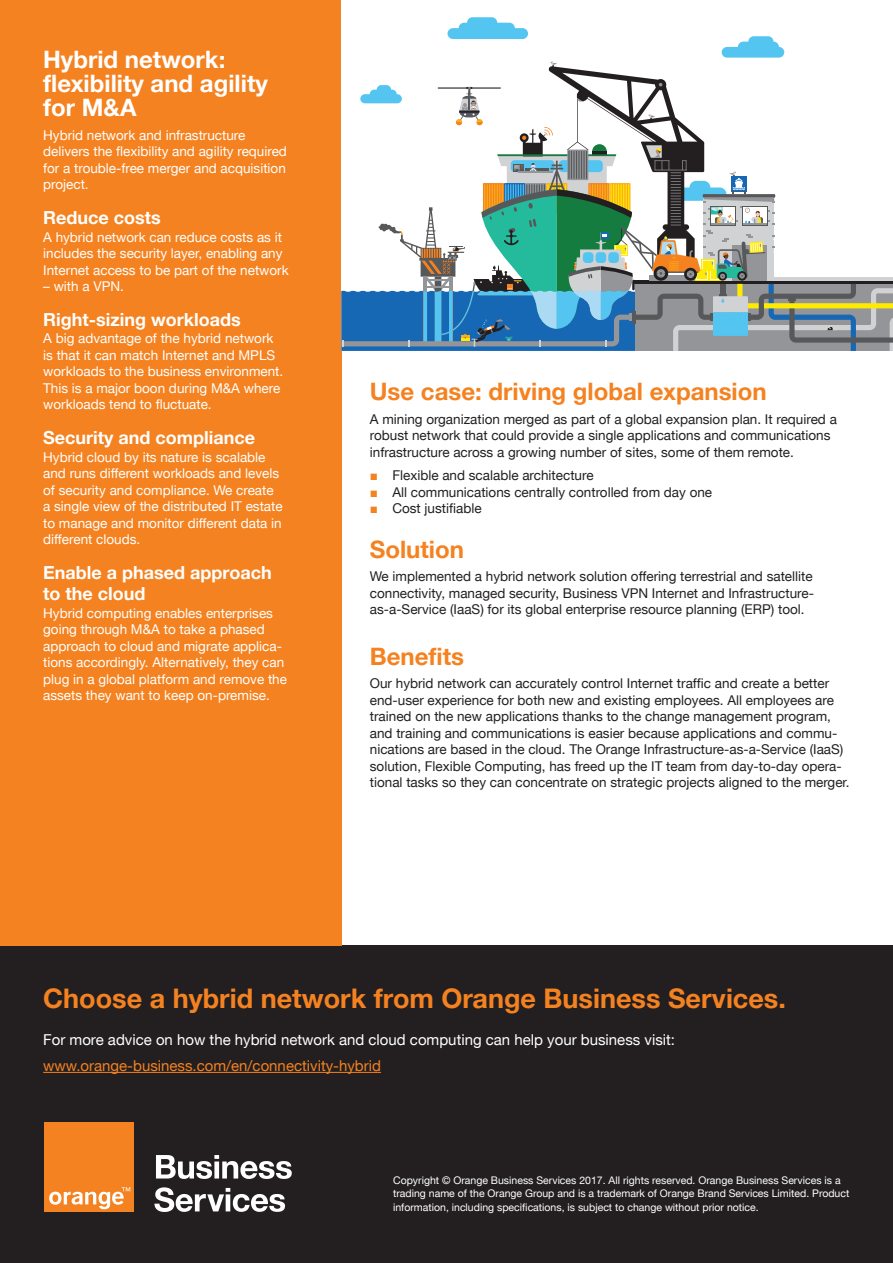
<style>
.page{position:relative;width:893px;height:1263px;background:#fff}
.page>*{position:absolute;margin:0;border:0;box-sizing:border-box;transform-origin:0 0}
.Back_page_title{font:700 27px "Helvetica Neue";color:#f58220}
.Subtitles{font:700 24px "Helvetica Neue";color:#f58220}
.Subtitles-2{font:700 24px/24px "Helvetica Neue";color:#fff}
.Sub-subtitles{font:700 18px/21px "Helvetica Neue";color:#fff}
.Back_page_text{font:15px "Helvetica Neue CE";color:#fff}
.Back_page_text-2{font:15px "Helvetica Neue CE";color:#f58220}
.Body_copy{font:13.5px/16.5px "Helvetica Neue CE";color:#231f20}
.Body_copy-2{font:13.5px/16.5px "Helvetica Neue CE";color:#fff}
.Copyright{font:10.5px/13.5px "Helvetica Neue CE";color:#fff}
.s1{font-family:"Orange Sans 55";color:#f58220}
</style>
<div class="page">
<div style="left:0;top:945px;width:893px;height:318px;background:#231f20"></div>
<div style="left:0;top:0;width:341px;height:945px;background:#f58220"></div>
<hr style="left:43px;top:1072px;width:338px;height:1px;background:#f58220">
<svg style="left:341px;top:17px;width:552px;height:334px"></svg>
<div style="left:44px;top:1123px;width:90px;height:89px;background:#f58220"></div>
<svg style="left:49px;top:1187px;width:81px;height:22px"></svg>
<svg style="left:156px;top:1155px;width:136px;height:24px"></svg>
<svg style="left:154px;top:1187px;width:131px;height:25px"></svg>
<p class="Subtitles-2" style="left:43px;top:48px;width:226px">Hybrid network: flexibility and agility for M&amp;A</p>
<p class="Body_copy-2" style="left:43px;top:126px;width:245px">Hybrid network and infrastructure delivers the flexibility and agility required for a trouble-free merger and acquisition project.</p>
<p class="Sub-subtitles" style="left:43px;top:207px;width:119px">Reduce costs</p>
<p class="Body_copy-2" style="left:43px;top:228px;width:247px">A hybrid network can reduce costs as it includes the security layer, enabling any<br>Internet access to be part of the network</p>
<p class="Body_copy-2" style="left:43px;top:278px;width:82px">– with a VPN.</p>
<p class="Sub-subtitles" style="left:43px;top:309px;width:199px">Right-sizing workloads</p>
<p class="Body_copy-2" style="left:43px;top:330px;width:242px">A big advantage of the hybrid network is that it can match Internet and MPLS workloads to the business environment.<br>This is a major boon during M&amp;A where workloads tend to fluctuate.</p>
<p class="Sub-subtitles" style="left:43px;top:427px;width:213px">Security and compliance</p>
<p class="Body_copy-2" style="left:43px;top:448px;width:241px">Hybrid cloud by its nature is scalable and runs different workloads and levels of security and compliance. We create a single view of the distributed IT estate to manage and monitor different data in different clouds.</p>
<p class="Sub-subtitles" style="left:43px;top:562px;width:230px">Enable a phased approach to the cloud</p>
<p class="Body_copy-2" style="left:43px;top:604px;width:245px">Hybrid computing enables enterprises going through M&amp;A to take a phased approach to cloud and migrate applica&shy;tions accordingly. Alternatively, they can plug in a global platform and remove the assets they want to keep on-premise.</p>
<p class="Subtitles" style="left:370px;top:377px;width:398px">Use case: driving global expansion</p>
<p class="Body_copy" style="left:370px;top:410px;width:469px">A mining organization merged as part of a global expansion plan. It required a robust network that could provide a single applications and communications infrastructure across a growing number of sites, some of them remote.</p>
<p class="Body_copy" style="left:370px;top:466px;width:225px"><span class="s1">■</span> Flexible and scalable architecture</p>
<p class="Body_copy" style="left:370px;top:483px;width:344px"><span class="s1">■</span> All communications centrally controlled from day one</p>
<p class="Body_copy" style="left:370px;top:500px;width:113px"><span class="s1">■</span> Cost justifiable</p>
<p class="Subtitles" style="left:370px;top:535px;width:96px">Solution</p>
<p class="Body_copy" style="left:370px;top:568px;width:446px;text-align:justify">We implemented a hybrid network solution offering terrestrial and satellite connectivity, managed security, Business VPN Internet and Infrastructure&shy;as-a-Service (IaaS) for its global enterprise resource planning (ERP) tool.</p>
<p class="Subtitles" style="left:370px;top:642px;width:96px">Benefits</p>
<p class="Body_copy" style="left:370px;top:675px;width:481px">Our hybrid network can accurately control Internet traffic and create a better end-user experience for both new and existing employees. All employees are trained on the new applications thanks to the change management program, and training and communications is easier because applications and commu&shy;nications are based in the cloud. The Orange Infrastructure-as-a-Service (IaaS) solution, Flexible Computing, has freed up the IT team from day-to-day opera&shy;tional tasks so they can concentrate on strategic projects aligned to the merger.</p>
<p class="Back_page_title" style="left:43px;top:981px;width:744px">Choose a hybrid network from Orange Business Services.</p>
<p class="Back_page_text" style="left:43px;top:1030px;width:633px">For more advice on how the hybrid network and cloud computing can help your business visit:</p>
<p class="Back_page_text-2" style="left:43px;top:1057px;width:339px">www.orange-business.com/en/connectivity-hybrid</p>
<p class="Copyright" style="left:393px;top:1173px;width:458px">Copyright © Orange Business Services 2017. All rights reserved. Orange Business Services is a trading name of the Orange Group and is a trademark of Orange Brand Services Limited. Product information, including specifications, is subject to change without prior notice.</p>
</div>
